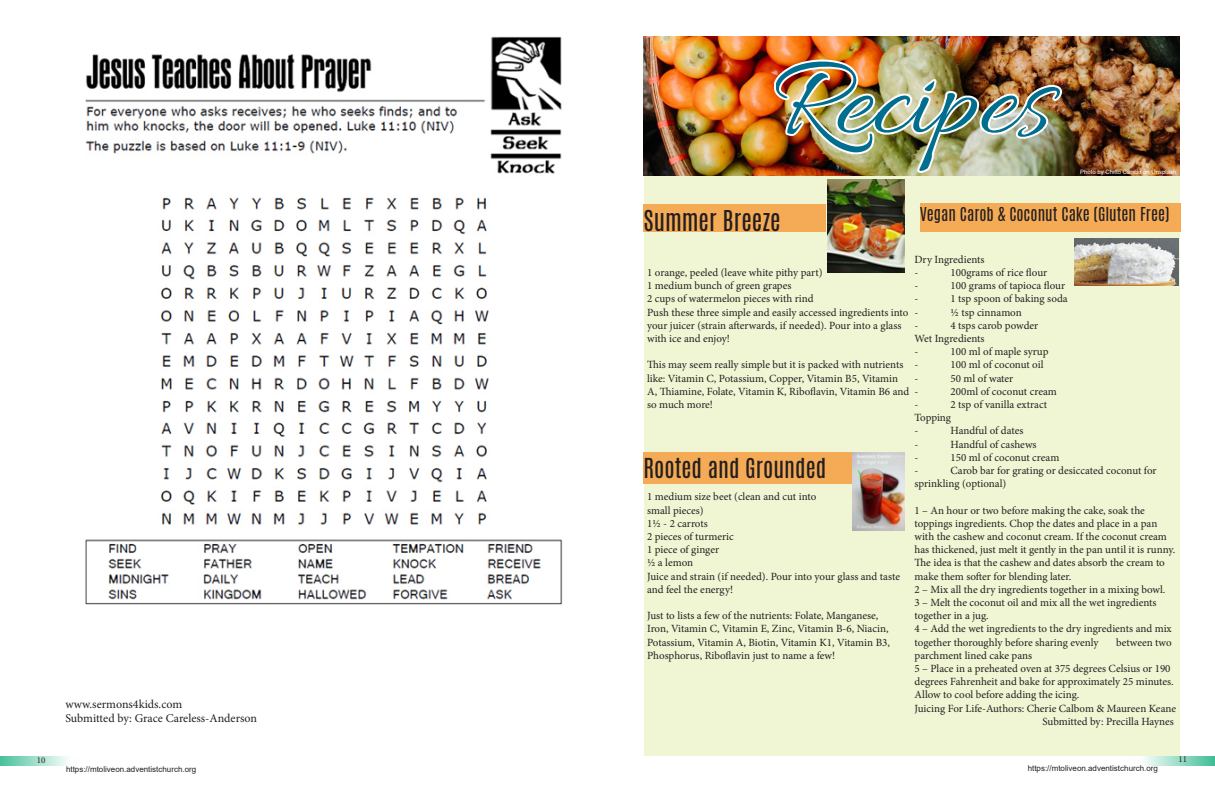
<style>
.page{position:relative;width:1215px;height:792px;background:#fff}
.page>*{position:absolute;margin:0;border:0;box-sizing:border-box;transform-origin:0 0}
.t1{font:117px "Allura";color:#006e8f}
.t2{font:24px "Antonio";color:#231f20}
.t3{font:23px "Antonio";color:#231f20}
.t4{font:16px "Antonio";color:#231f20}
.t5{font:12px "Minion Pro";color:#231f20}
.t6{font:11px/13.2px "Minion Pro";color:#231f20}
.t7{font:9px "Minion Pro";color:#231f20}
.t8{font:8px "Arial";color:#231f20}
.t9{font:6px "Arial";color:#fff}
</style>
<div class="page">
<svg style="left:0;top:757px;width:67px;height:9px"></svg>
<svg style="left:1145px;top:756px;width:70px;height:9px"></svg>
<img style="left:86px;top:36px;width:477px;height:569px">
<div style="left:644px;top:176px;width:535px;height:580px;background:#f0f5d3"></div>
<img style="left:644px;top:36px;width:535px;height:140px">
<img style="left:772px;top:54px;width:291px;height:120px">
<img style="left:827px;top:180px;width:77px;height:93px">
<div style="left:644px;top:204px;width:182px;height:28px;background:#f5ab56"></div>
<div style="left:644px;top:452px;width:260px;height:32px;background:#f5ab56"></div>
<div style="left:920px;top:203px;width:260px;height:29px;background:#f5ab56"></div>
<img style="left:853px;top:452px;width:51px;height:78px">
<img style="left:1074px;top:238px;width:105px;height:47px">
<p class="t1" style="left:772px;top:36px;width:280px">Recipes</p>
<p class="t9" style="left:1080px;top:168px;width:98px">Photo by Chitto Cancio on Unsplash</p>
<p class="t5" style="left:65px;top:696px;width:118px">www.sermons4kids.com</p>
<p class="t5" style="left:65px;top:710px;width:193px">Submitted by: Grace Careless-Anderson</p>
<p class="t2" style="left:644px;top:203px;width:139px">Summer Breeze</p>
<p class="t4" style="left:920px;top:203px;width:251px">Vegan Carob &amp; Coconut Cake (Gluten Free)</p>
<p class="t6" style="left:915px;top:253px;width:72px">Dry Ingredients</p>
<p class="t6" style="left:915px;top:266px;width:5px">-</p>
<p class="t6" style="left:951px;top:266px;width:98px">100grams of rice flour</p>
<p class="t6" style="left:915px;top:279px;width:5px">-</p>
<p class="t6" style="left:951px;top:279px;width:116px">100 grams of tapioca flour</p>
<p class="t6" style="left:915px;top:292px;width:5px">-</p>
<p class="t6" style="left:951px;top:292px;width:119px">1 tsp spoon of baking soda</p>
<p class="t6" style="left:915px;top:306px;width:5px">-</p>
<p class="t6" style="left:951px;top:306px;width:73px">½ tsp cinnamon</p>
<p class="t6" style="left:915px;top:319px;width:5px">-</p>
<p class="t6" style="left:951px;top:319px;width:89px">4 tsps carob powder</p>
<p class="t6" style="left:915px;top:332px;width:72px">Wet Ingredients</p>
<p class="t6" style="left:915px;top:345px;width:5px">-</p>
<p class="t6" style="left:951px;top:345px;width:99px">100 ml of maple syrup</p>
<p class="t6" style="left:915px;top:358px;width:5px">-</p>
<p class="t6" style="left:951px;top:358px;width:95px">100 ml of coconut oil</p>
<p class="t6" style="left:915px;top:372px;width:5px">-</p>
<p class="t6" style="left:951px;top:372px;width:64px">50 ml of water</p>
<p class="t6" style="left:915px;top:385px;width:5px">-</p>
<p class="t6" style="left:951px;top:385px;width:108px">200ml of coconut cream</p>
<p class="t6" style="left:915px;top:398px;width:5px">-</p>
<p class="t6" style="left:951px;top:398px;width:98px">2 tsp of vanilla extract</p>
<p class="t6" style="left:915px;top:411px;width:38px">Topping</p>
<p class="t6" style="left:915px;top:424px;width:5px">-</p>
<p class="t6" style="left:951px;top:424px;width:74px">Handful of dates</p>
<p class="t6" style="left:915px;top:438px;width:5px">-</p>
<p class="t6" style="left:951px;top:438px;width:88px">Handful of cashews</p>
<p class="t6" style="left:915px;top:451px;width:5px">-</p>
<p class="t6" style="left:951px;top:451px;width:110px">150 ml of coconut cream</p>
<p class="t6" style="left:915px;top:464px;width:5px">-</p>
<p class="t6" style="left:647px;top:266px;width:177px">1 orange, peeled (leave white pithy part)</p>
<p class="t6" style="left:647px;top:279px;width:146px">1 medium bunch of green grapes</p>
<p class="t6" style="left:647px;top:292px;width:168px">2 cups of watermelon pieces with rind</p>
<p class="t6" style="left:647px;top:306px;width:263px">Push these three simple and easily accessed ingredients into your juicer (strain afterwards, if needed). Pour into a glass with ice and enjoy!</p>
<p class="t6" style="left:647px;top:358px;width:264px">This may seem really simple but it is packed with nutrients like: Vitamin C, Potassium, Copper, Vitamin B5, Vitamin A, Thiamine, Folate, Vitamin K, Riboflavin, Vitamin B6 and so much more!</p>
<p class="t3" style="left:644px;top:452px;width:184px">Rooted and Grounded</p>
<p class="t6" style="left:915px;top:464px;width:244px;text-indent:36px">Carob bar for grating or desiccated coconut for sprinkling (optional)</p>
<p class="t6" style="left:915px;top:504px;width:262px">1 – An hour or two before making the cake, soak the toppings ingredients. Chop the dates and place in a pan with the cashew and coconut cream. If the coconut cream has thickened, just melt it gently in the pan until it is runny.<br>The idea is that the cashew and dates absorb the cream to make them softer for blending later.</p>
<p class="t6" style="left:915px;top:583px;width:252px">2 – Mix all the dry ingredients together in a mixing bowl.</p>
<p class="t6" style="left:915px;top:596px;width:244px">3 – Melt the coconut oil and mix all the wet ingredients together in a jug.</p>
<p class="t6" style="left:915px;top:622px;width:259px">4 – Add the wet ingredients to the dry ingredients and mix together thoroughly before sharing evenly</p>
<p class="t6" style="left:647px;top:490px;width:171px">1 medium size beet (clean and cut into</p>
<p class="t6" style="left:647px;top:504px;width:58px">small pieces)</p>
<p class="t6" style="left:647px;top:517px;width:62px">1½ - 2 carrots</p>
<p class="t6" style="left:647px;top:530px;width:88px">2 pieces of turmeric</p>
<p class="t6" style="left:647px;top:543px;width:74px">1 piece of ginger</p>
<p class="t6" style="left:647px;top:556px;width:48px">½ a lemon</p>
<p class="t6" style="left:647px;top:570px;width:254px">Juice and strain (if needed). Pour into your glass and taste and feel the energy!</p>
<p class="t6" style="left:647px;top:609px;width:244px">Just to lists a few of the nutrients: Folate, Manganese, Iron, Vitamin C, Vitamin E, Zinc, Vitamin B-6, Niacin, Potassium, Vitamin A, Biotin, Vitamin K1, Vitamin B3, Phosphorus, Riboflavin just to name a few!</p>
<p class="t6" style="left:1116px;top:636px;width:57px">between two</p>
<p class="t6" style="left:915px;top:649px;width:119px">parchment lined cake pans</p>
<p class="t6" style="left:915px;top:662px;width:261px">5 – Place in a preheated oven at 375 degrees Celsius or 190 degrees Fahrenheit and bake for approximately 25 minutes.<br>Allow to cool before adding the icing.</p>
<p class="t6" style="left:915px;top:702px;width:263px">Juicing For Life-Authors: Cherie Calbom &amp; Maureen Keane</p>
<p class="t6" style="left:1043px;top:715px;width:133px">Submitted by: Precilla Haynes</p>
<p class="t7" style="left:37px;top:754px;width:10px">10</p>
<p class="t7" style="left:1179px;top:753px;width:10px">11</p>
<p class="t8" style="left:66px;top:764px;width:132px">https://mtoliveon.adventistchurch.org</p>
<p class="t8" style="left:1028px;top:763px;width:132px">https://mtoliveon.adventistchurch.org</p>
</div>
